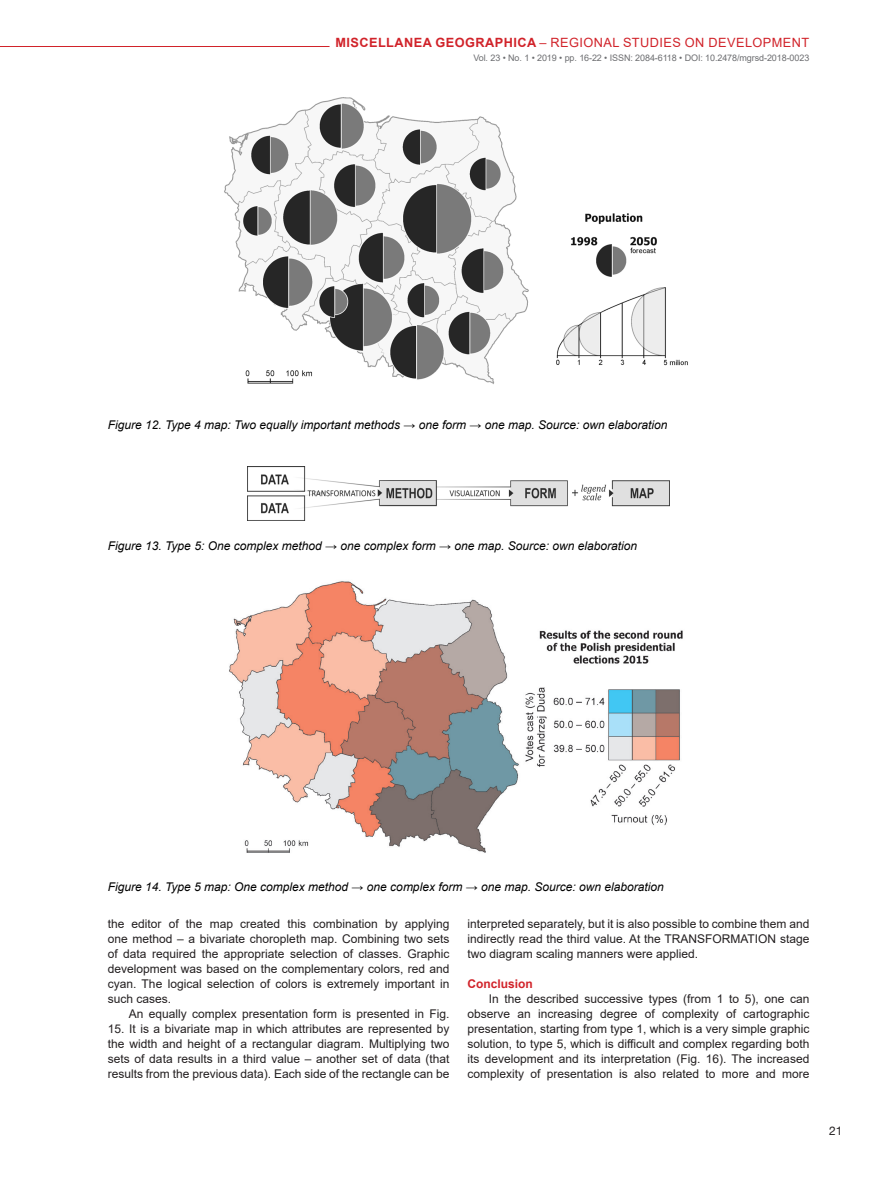
<style>
.page{position:relative;width:893px;height:1178px;background:#fff}
.page>*{position:absolute;margin:0;border:0;box-sizing:border-box;transform-origin:0 0}
.t1{font:12.75px "Arial";letter-spacing:.035em;color:#d1232a}
.Normalny{font:12px/15px "Arial";color:#231f20;text-align:justify}
.Normalny-2{font:italic 12px "Arial";color:#000}
.Normalny-3{font:700 12px "Arial";color:#d1232a}
.t2{font:12px "Helvetica Neue";color:#231f20}
.t3{font:9px "Arial";letter-spacing:-.01em;color:#6c6d70}
.s1{font-weight:700}
</style>
<div class="page">
<hr style="left:0;top:46px;width:330px;height:1px;background:#d1232a">
<img style="left:224px;top:97px;width:464px;height:287px">
<img style="left:247px;top:467px;width:423px;height:53px">
<img style="left:229px;top:581px;width:454px;height:272px">
<p class="t1" style="left:335px;top:34px;width:475px"><span class="s1">MISCELLANEA GEOGRAPHICA</span> – REGIONAL STUDIES ON DEVELOPMENT</p>
<p class="t3" style="left:473px;top:52px;width:337px">Vol. 23 • No. 1 • 2019 • pp. 16-22 • ISSN: 2084-6118 • DOI: 10.2478/mgrsd-2018-0023</p>
<p class="Normalny-2" style="left:108px;top:417px;width:561px">Figure 12. Type 4 map: Two equally important methods → one form → one map. Source: own elaboration</p>
<p class="Normalny-2" style="left:108px;top:538px;width:531px">Figure 13. Type 5: One complex method → one complex form → one map. Source: own elaboration</p>
<p class="Normalny-2" style="left:108px;top:879px;width:558px">Figure 14. Type 5 map: One complex method → one complex form → one map. Source: own elaboration</p>
<p class="Normalny" style="left:108px;top:916px;width:343px">the editor of the map created this combination by applying one method – a bivariate choropleth map. Combining two sets of data required the appropriate selection of classes. Graphic development was based on the complementary colors, red and cyan. The logical selection of colors is extremely important in such cases.</p>
<p class="Normalny" style="left:129px;top:1006px;width:322px">An equally complex presentation form is presented in Fig.</p>
<p class="Normalny" style="left:108px;top:1021px;width:343px">15. It is a bivariate map in which attributes are represented by the width and height of a rectangular diagram. Multiplying two sets of data results in a third value – another set of data (that results from the previous data). Each side of the rectangle can be</p>
<p class="Normalny" style="left:468px;top:916px;width:343px">interpreted separately, but it is also possible to combine them and indirectly read the third value. At the TRANSFORMATION stage two diagram scaling manners were applied.</p>
<p class="Normalny-3" style="left:468px;top:975px;width:67px">Conclusion</p>
<p class="Normalny" style="left:468px;top:991px;width:343px;text-indent:21px">In the described successive types (from 1 to 5), one can observe an increasing degree of complexity of cartographic presentation, starting from type 1, which is a very simple graphic solution, to type 5, which is difficult and complex regarding both its development and its interpretation (Fig. 16). The increased complexity of presentation is also related to more and more</p>
<p class="t2" style="left:829px;top:1124px;width:15px">21</p>
</div>
